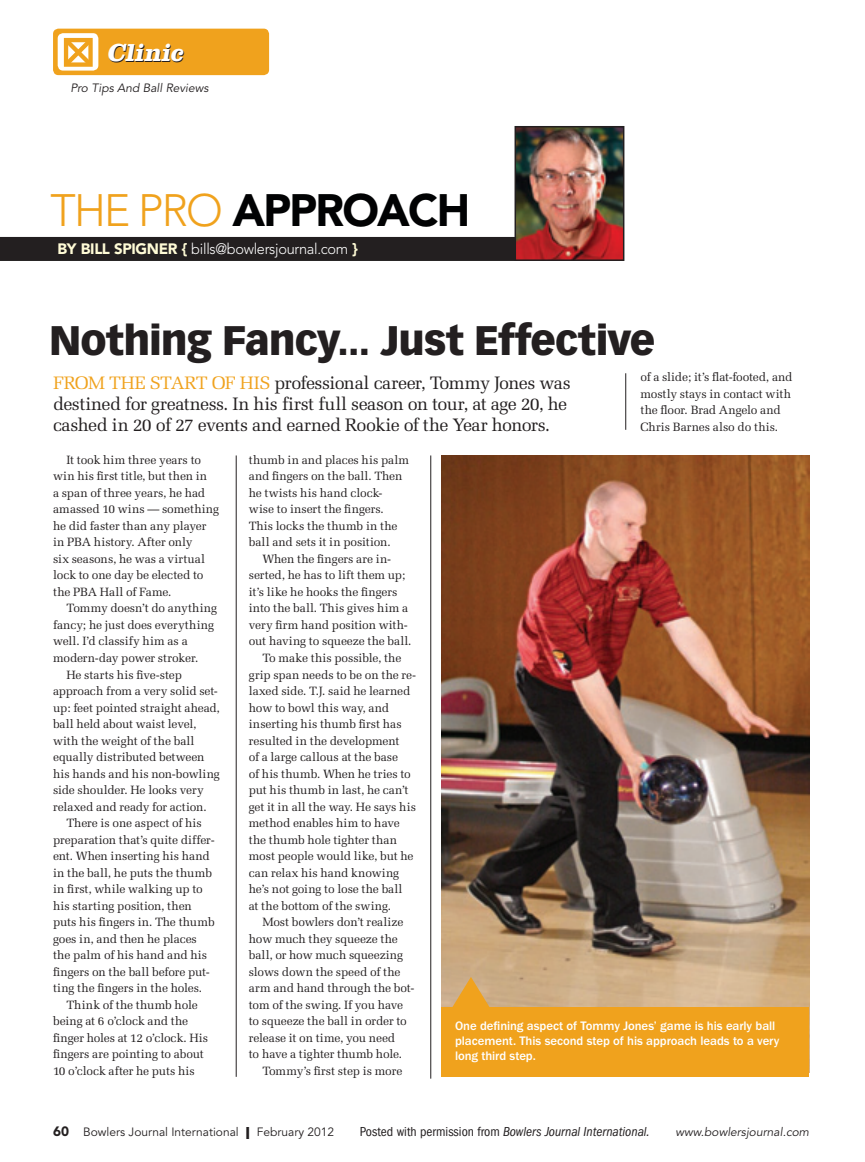
<style>
.page{position:relative;width:865px;height:1162px;background:#fff}
.page>*{position:absolute;margin:0;border:0;box-sizing:border-box;transform-origin:0 0}
.t1{font:900 45px "Avenir";letter-spacing:-.04em;color:#010203}
.t2{font:900 40.5px "Vectora LH";letter-spacing:-.025em;color:#231f20}
.t3{font:italic 700 25.5px "Clarendon";color:#fff}
.t4{font:18px/21px "Melior";letter-spacing:-.025em;color:#231f20}
.t5{font:300 15px "Avenir";letter-spacing:-.02em;color:#fff}
.t6{font:italic condensed 13.5px "Franklin Gothic";color:#231f20}
.t7{font:500 12.75px/15px "Franklin Gothic";letter-spacing:-.005em;color:#fff}
.t8{font:12px/16.5px "Melior";letter-spacing:-.01em;color:#231f20}
.t9{font:italic 12px "Avenir";color:#231f20}
.t10{font:12px "Avenir";color:#231f20}
.s1{font-weight:300;color:#f0a21d}
.s2{font-weight:900;color:#fffbd6}
.s3{color:#f0a21d}
.s4{font-weight:900;font-size:13.5px}
.s5{font-weight:900}
.s6{font-style:normal}
</style>
<div class="page">
<hr style="left:236px;top:455px;width:1px;height:621px;background:#231f20">
<hr style="left:430px;top:455px;width:1px;height:623px;background:#231f20">
<hr style="left:625px;top:373px;width:1px;height:57px;background:#231f20">
<img style="left:441px;top:455px;width:368px;height:552px">
<div style="left:441px;top:1007px;width:368px;height:69px;background:#f0a21d"></div>
<svg style="left:451px;top:976px;width:40px;height:31px"></svg>
<div style="left:0;top:237px;width:600px;height:24px;background:#231f20"></div>
<img style="left:517px;top:129px;width:104px;height:129px">
<div style="left:514px;top:126px;width:110px;height:135px;border:2px solid #231f20"></div>
<div style="left:53px;top:29px;width:216px;height:46px;background:#f0a21d;border-radius:5px"></div>
<div style="left:58px;top:33px;width:40px;height:38px;background:#fff;border-radius:5px"></div>
<svg style="left:60px;top:37px;width:36px;height:33px"></svg>
<h3 class="t3" style="left:106px;top:44px;width:82px">Clinic</h3>
<p class="t9" style="left:70px;top:83px;width:140px">Pro Tips And Ball Reviews</p>
<h1 class="t1" style="left:51px;top:192px;width:421px"><span class="s1">THE PRO</span> APPROACH</h1>
<p class="t5" style="left:58px;top:243px;width:302px"><span class="s2">BY BILL SPIGNER {</span> bills@bowlersjournal.com <span class="s2">}</span></p>
<h2 class="t2" style="left:49px;top:323px;width:608px">Nothing Fancy... Just Effective</h2>
<h3 class="t4" style="left:53px;top:374px;width:519px"><span class="s3">FROM THE START OF HIS</span> professional career, Tommy Jones was destined for greatness. In his first full season on tour, at age 20, he cashed in 20 of 27 events and earned Rookie of the Year honors.</h3>
<p class="t8" style="left:640px;top:370px;width:154px">of a slide; it’s flat-footed, and mostly stays in contact with the floor. Brad Angelo and<br>Chris Barnes also do this.</p>
<p class="t8" style="left:53px;top:452px;width:168px;text-indent:14px">It took him three years to win his first title, but then in<br>a span of three years, he had amassed 10 wins — something he did faster than any player in PBA history. After only<br>six seasons, he was a virtual lock to one day be elected to the PBA Hall of Fame.</p>
<p class="t8" style="left:67px;top:601px;width:152px">Tommy doesn’t do anything</p>
<p class="t8" style="left:53px;top:617px;width:163px">fancy; he just does everything</p>
<p class="t8" style="left:53px;top:634px;width:136px">well. I’d classify him as a</p>
<p class="t8" style="left:53px;top:650px;width:147px">modern-day power stroker.</p>
<p class="t8" style="left:67px;top:667px;width:117px">He starts his five-step</p>
<p class="t8" style="left:53px;top:683px;width:166px">approach from a very solid set-</p>
<p class="t8" style="left:53px;top:700px;width:168px">up: feet pointed straight ahead,</p>
<p class="t8" style="left:53px;top:716px;width:145px">ball held about waist level,</p>
<p class="t8" style="left:53px;top:733px;width:143px">with the weight of the ball</p>
<p class="t8" style="left:53px;top:749px;width:153px">equally distributed between</p>
<p class="t8" style="left:53px;top:766px;width:168px">his hands and his non-bowling</p>
<p class="t8" style="left:53px;top:782px;width:152px">side shoulder. He looks very</p>
<p class="t8" style="left:53px;top:799px;width:155px">relaxed and ready for action.</p>
<p class="t8" style="left:67px;top:815px;width:137px">There is one aspect of his</p>
<p class="t8" style="left:53px;top:832px;width:163px">preparation that’s quite differ-</p>
<p class="t8" style="left:53px;top:848px;width:158px">ent. When inserting his hand</p>
<p class="t8" style="left:53px;top:865px;width:160px">in the ball, he puts the thumb</p>
<p class="t8" style="left:53px;top:881px;width:151px">in first, while walking up to</p>
<p class="t8" style="left:53px;top:898px;width:140px">his starting position, then</p>
<p class="t8" style="left:53px;top:914px;width:163px">puts his fingers in. The thumb</p>
<p class="t8" style="left:53px;top:931px;width:145px">goes in, and then he places</p>
<p class="t8" style="left:53px;top:947px;width:156px">the palm of his hand and his</p>
<p class="t8" style="left:53px;top:964px;width:158px">fingers on the ball before put-</p>
<p class="t8" style="left:53px;top:980px;width:151px">ting the fingers in the holes.</p>
<p class="t8" style="left:67px;top:997px;width:133px">Think of the thumb hole</p>
<p class="t8" style="left:53px;top:1013px;width:137px">being at 6 o’clock and the</p>
<p class="t8" style="left:53px;top:1030px;width:157px">finger holes at 12 o’clock. His</p>
<p class="t8" style="left:53px;top:1046px;width:152px">fingers are pointing to about</p>
<p class="t8" style="left:53px;top:1063px;width:143px">10 o’clock after he puts his</p>
<p class="t8" style="left:249px;top:452px;width:162px">thumb in and places his palm</p>
<p class="t8" style="left:249px;top:469px;width:155px">and fingers on the ball. Then</p>
<p class="t8" style="left:249px;top:485px;width:135px">he twists his hand clock-</p>
<p class="t8" style="left:249px;top:502px;width:136px">wise to insert the fingers.</p>
<p class="t8" style="left:249px;top:518px;width:150px">This locks the thumb in the</p>
<p class="t8" style="left:249px;top:535px;width:143px">ball and sets it in position.</p>
<p class="t8" style="left:262px;top:551px;width:130px">When the fingers are in-</p>
<p class="t8" style="left:249px;top:568px;width:158px">serted, he has to lift them up;</p>
<p class="t8" style="left:249px;top:584px;width:150px">it’s like he hooks the fingers</p>
<p class="t8" style="left:249px;top:601px;width:161px">into the ball. This gives him a</p>
<p class="t8" style="left:249px;top:617px;width:160px">very firm hand position with-</p>
<p class="t8" style="left:249px;top:634px;width:164px">out having to squeeze the ball.</p>
<p class="t8" style="left:262px;top:650px;width:141px">To make this possible, the</p>
<p class="t8" style="left:249px;top:667px;width:169px">grip span needs to be on the re-</p>
<p class="t8" style="left:249px;top:683px;width:163px">laxed side. T.J. said he learned</p>
<p class="t8" style="left:249px;top:700px;width:142px">how to bowl this way, and</p>
<p class="t8" style="left:249px;top:716px;width:154px">inserting his thumb first has</p>
<p class="t8" style="left:249px;top:733px;width:152px">resulted in the development</p>
<p class="t8" style="left:249px;top:749px;width:151px">of a large callous at the base</p>
<p class="t8" style="left:249px;top:766px;width:163px">of his thumb. When he tries to</p>
<p class="t8" style="left:249px;top:782px;width:161px">put his thumb in last, he can’t</p>
<p class="t8" style="left:249px;top:799px;width:169px">get it in all the way. He says his</p>
<p class="t8" style="left:249px;top:815px;width:152px">method enables him to have</p>
<p class="t8" style="left:249px;top:832px;width:150px">the thumb hole tighter than</p>
<p class="t8" style="left:249px;top:848px;width:166px">most people would like, but he</p>
<p class="t8" style="left:249px;top:865px;width:152px">can relax his hand knowing</p>
<p class="t8" style="left:249px;top:881px;width:155px">he’s not going to lose the ball</p>
<p class="t8" style="left:249px;top:898px;width:144px">at the bottom of the swing.</p>
<p class="t8" style="left:262px;top:914px;width:143px">Most bowlers don’t realize</p>
<p class="t8" style="left:249px;top:931px;width:151px">how much they squeeze the</p>
<p class="t8" style="left:249px;top:947px;width:156px">ball, or how much squeezing</p>
<p class="t8" style="left:249px;top:964px;width:153px">slows down the speed of the</p>
<p class="t8" style="left:249px;top:980px;width:167px">arm and hand through the bot-</p>
<p class="t8" style="left:249px;top:997px;width:156px">tom of the swing. If you have</p>
<p class="t8" style="left:249px;top:1013px;width:160px">to squeeze the ball in order to</p>
<p class="t8" style="left:249px;top:1030px;width:148px">release it on time, you need</p>
<p class="t8" style="left:249px;top:1046px;width:155px">to have a tighter thumb hole.</p>
<p class="t8" style="left:262px;top:1063px;width:142px">Tommy’s first step is more</p>
<p class="t7" style="left:455px;top:1019px;width:326px">One defining aspect of Tommy Jones’ game is his early ball placement. This second step of his approach leads to a very long third step.</p>
<p class="t10" style="left:53px;top:1126px;width:283px"><span class="s4">60</span> Bowlers Journal International <span class="s5">|</span> February 2012</p>
<p class="t6" style="left:360px;top:1127px;width:291px"><span class="s6">Posted with permission from</span> Bowlers Journal International.</p>
<p class="t9" style="left:676px;top:1126px;width:135px">www.bowlersjournal.com</p>
</div>
